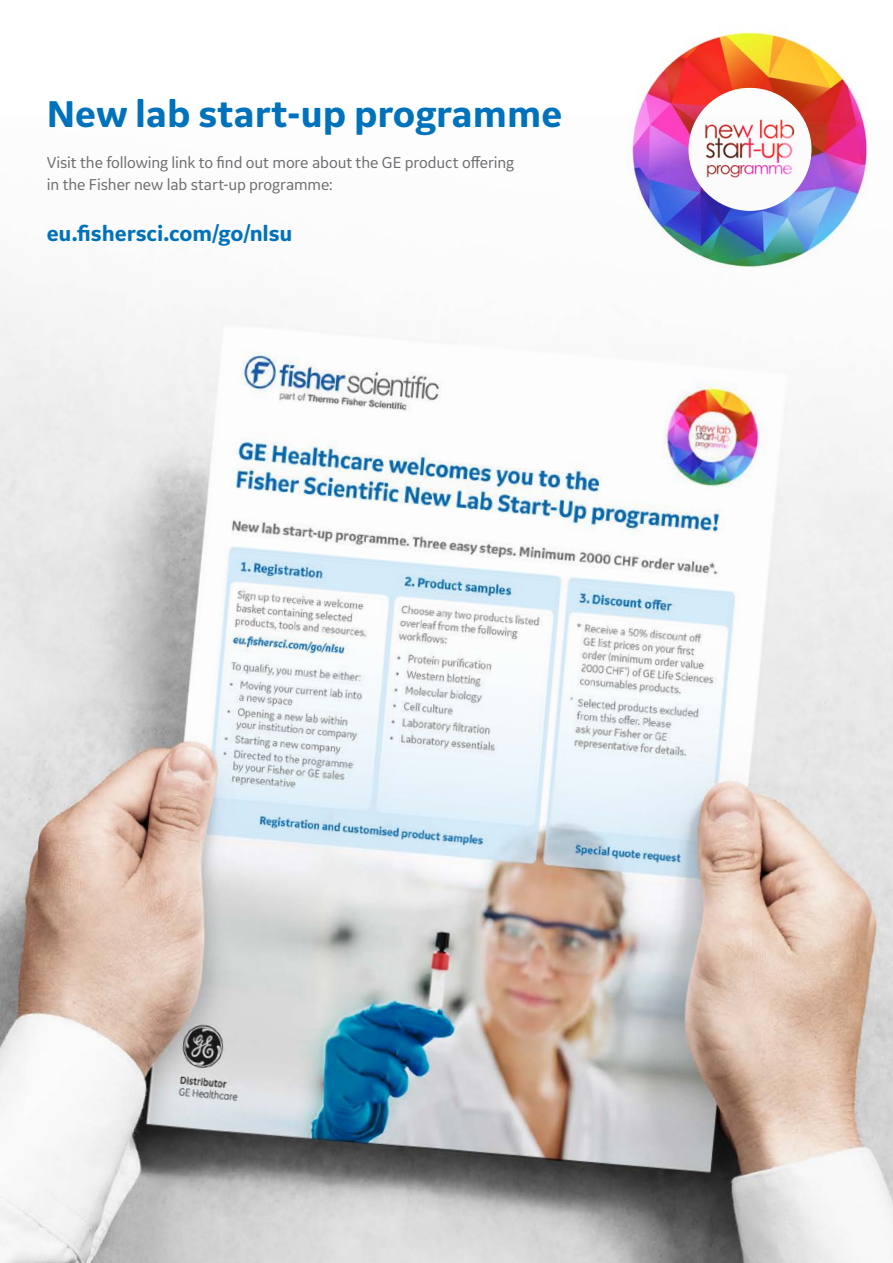
<style>
.page{position:relative;width:893px;height:1263px;background:#fff}
.page>*{position:absolute;margin:0;border:0;box-sizing:border-box;transform-origin:0 0}
.t1{font:700 39px "GE Inspira Sans";color:#0072bc}
.t2{font:700 22.5px "GE Inspira Sans";letter-spacing:-.005em;color:#0072bc}
.t3{font:16.5px/22.5px "GE Inspira Sans";letter-spacing:-.01em;color:#6c6d70}
</style>
<div class="page">
<img style="left:0;top:173px;width:893px;height:1090px">
<img style="left:627px;top:32px;width:247px;height:236px">
<img style="left:688px;top:88px;width:123px;height:123px;border-radius:62px">
<div style="left:846px;top:18px;width:47px;height:51px;background:#fff"></div>
<h1 class="t1" style="left:47px;top:90px;width:517px">New lab start-up programme</h1>
<p class="t3" style="left:47px;top:151px;width:469px">Visit the following link to find out more about the GE product offering in the Fisher new lab start-up programme:</p>
<h2 class="t2" style="left:47px;top:220px;width:247px">eu.fishersci.com/go/nlsu</h2>
</div>
